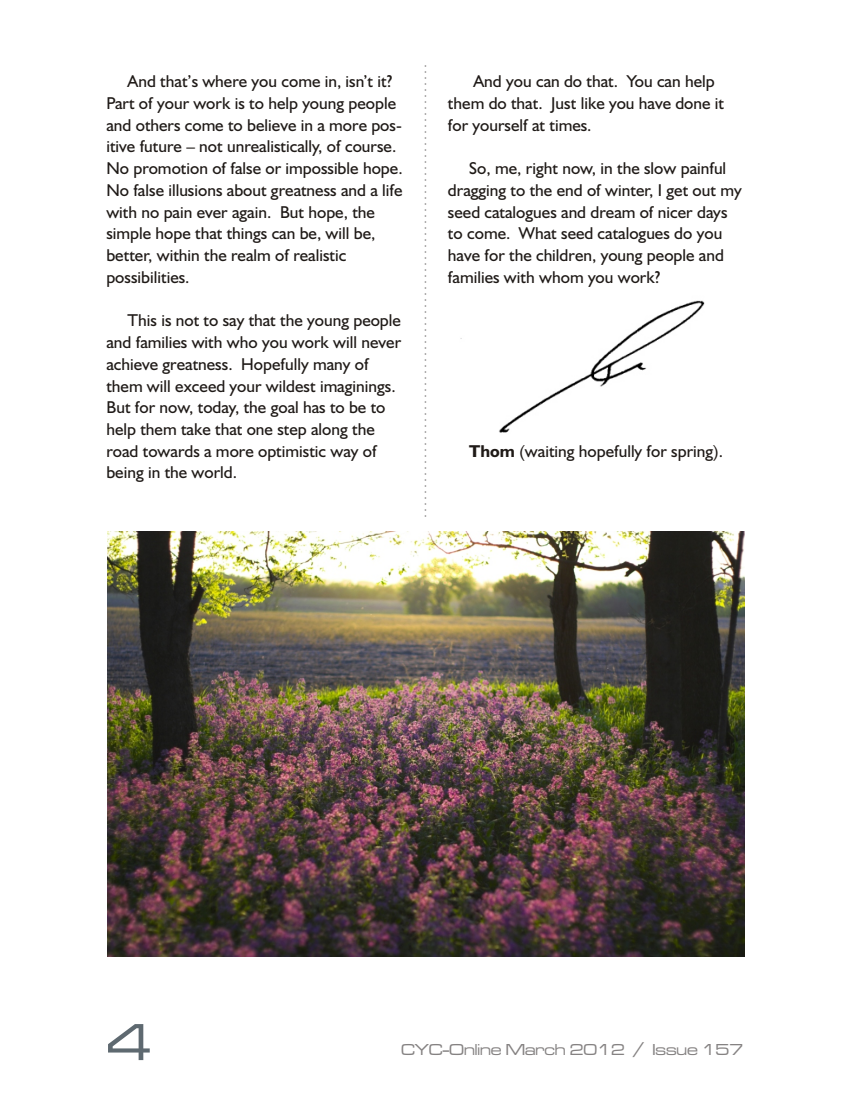
<style>
.page{position:relative;width:851px;height:1107px;background:#fff}
.page>*{position:absolute;margin:0;border:0;box-sizing:border-box;transform-origin:0 0}
.t1{font:54px "Microgramma D Med Ext";color:#5e6970}
.t2{font:17.25px/21.8px "Humanst 521 BT";color:#1f1a17}
.t3{font:16.5px "Microgramma D Med Ext";color:#858282}
.s1{font-weight:700}
</style>
<div class="page">
<img style="left:460px;top:300px;width:245px;height:133px">
<svg style="left:424px;top:65px;width:2px;height:452px"></svg>
<img style="left:107px;top:532px;width:637px;height:424px">
<p class="t2" style="left:106px;top:72px;width:298px;text-indent:21px">And that’s where you come in, isn’t it?<br>Part of your work is to help young peo ple and oth ers come to be lieve in a more pos - i tive fu ture – not un re al is ti cally, of course.<br>No pro mo tion of false or impos si ble hope.<br>No false il lu sions about great ness and a life with no pain ever again. But hope, the sim ple hope that things can be, will be, better, within the realm of re al is tic possibilities.</p>
<p class="t2" style="left:106px;top:311px;width:296px;text-indent:21px">This is not to say that the young peo ple and fami lies with who you work will never achieve great ness. Hope fully many of them will ex ceed your wild est imag in ings.<br>But for now, today, the goal has to be to help them take that one step along the road to wards a more op ti mis tic way of being in the world.</p>
<p class="t2" style="left:448px;top:72px;width:278px;text-indent:26px">And you can do that. You can help them do that. Just like you have done it for your self at times.</p>
<p class="t2" style="left:448px;top:159px;width:295px;text-indent:21px">So, me, right now, in the slow pain ful drag ging to the end of win ter, I get out my seed cat a logues and dream of nicer days to come. What seed cat a logues do you have for the chil dren, young peo ple and fam i lies with whom you work?</p>
<p class="t2" style="left:469px;top:441px;width:255px"><span class="s1">Thom</span> (wait ing hope fully for spring).</p>
<h1 class="t1" style="left:106px;top:1018px;width:47px">4</h1>
<p class="t3" style="left:401px;top:1042px;width:343px">CYC-Online March 2012 / Issue 157</p>
</div>
